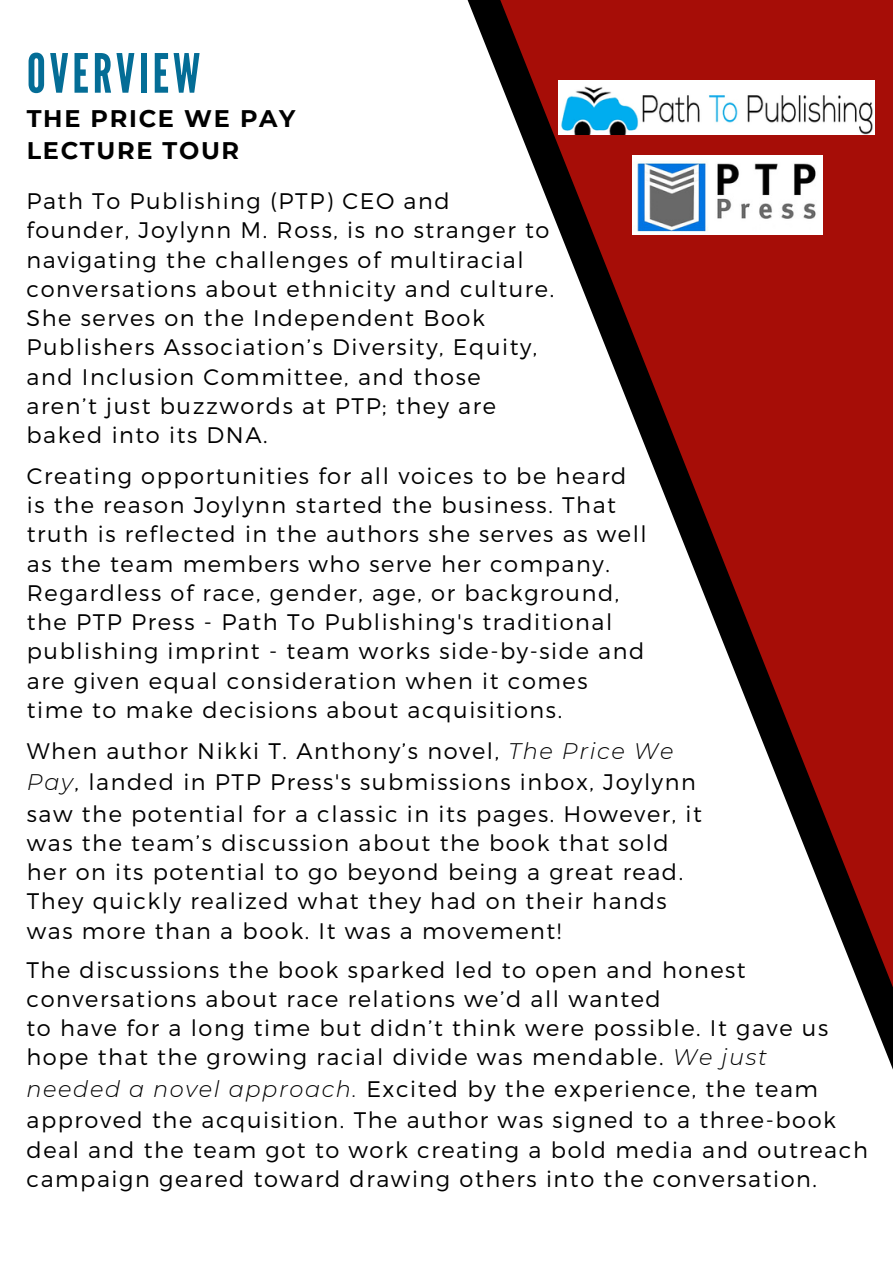
<style>
.page{position:relative;width:893px;height:1264px;background:#fff}
.page>*{position:absolute;margin:0;border:0;box-sizing:border-box;transform-origin:0 0}
.t1{font:54px "League Gothic";letter-spacing:.07em;color:#046d96}
.t2{font:700 24px/31.5px "Montserrat";letter-spacing:.07em;color:#000}
.t3{font:300 22.5px/29.2px "Montserrat";letter-spacing:.07em;color:#000}
.s1{font-style:italic}
</style>
<div class="page">
<svg style="left:467px;top:0;width:425px;height:1067px"></svg>
<img style="left:558px;top:81px;width:316px;height:54px">
<img style="left:632px;top:156px;width:190px;height:78px">
<h1 class="t1" style="left:27px;top:42px;width:175px">OVERVIEW</h1>
<p class="t2" style="left:27px;top:103px;width:270px">THE PRICE WE PAY<br>LECTURE TOUR</p>
<p class="t3" style="left:26px;top:185px;width:529px">Path To Publishing (PTP) CEO and founder, Joylynn M. Ross, is no stranger to navigating the challenges of multiracial conversations about ethnicity and culture.<br>She serves on the Independent Book Publishers Association’s Diversity, Equity, and Inclusion Committee, and those aren’t just buzzwords at PTP; they are baked into its DNA.</p>
<p class="t3" style="left:27px;top:460px;width:621px">Creating opportunities for all voices to be heard is the reason Joylynn started the business. That truth is reflected in the authors she serves as well as the team members who serve her company.<br>Regardless of race, gender, age, or background, the PTP Press - Path To Publishing's traditional publishing imprint - team works side-by-side and are given equal consideration when it comes time to make decisions about acquisitions.</p>
<p class="t3" style="left:27px;top:733px;width:676px;line-height:31.5px">When author Nikki T. Anthony’s novel, <span class="s1">The Price We<br>Pay</span>, landed in PTP Press's submissions inbox, Joylynn saw the potential for a classic in its pages. However, it</p>
<p class="t3" style="left:27px;top:827px;width:658px">was the team’s discussion about the book that sold her on its potential to go beyond being a great read.<br>They quickly realized what they had on their hands was more than a book. It was a movement!</p>
<p class="t3" style="left:26px;top:953px;width:803px">The discussions the book sparked led to open and honest conversations about race relations we’d all wanted<br>to have for a long time but didn’t think were possible. It gave us hope that the growing racial divide was mendable. <span class="s1">We just</span></p>
<p class="t3" style="left:26px;top:1071px;width:811px;line-height:31.5px"><span class="s1">needed a novel approach.</span> Excited by the experience, the team approved the acquisition. The author was signed to a three-book</p>
<p class="t3" style="left:26px;top:1133px;width:842px">deal and the team got to work creating a bold media and outreach campaign geared toward drawing others into the conversation.</p>
</div>
